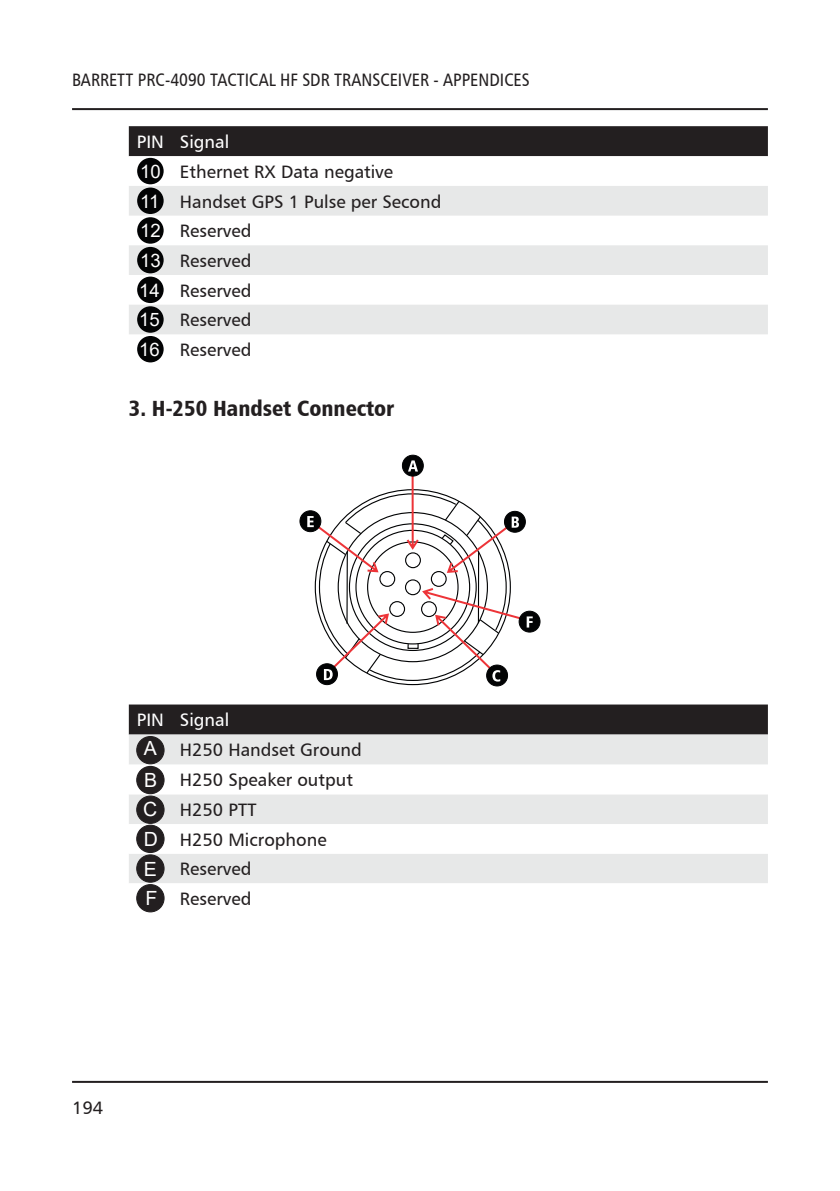
<style>
.page{position:relative;width:840px;height:1191px;background:#fff}
.page>*{position:absolute;margin:0;border:0;box-sizing:border-box;transform-origin:0 0}
.Heading_3{font:22px "Humanist 777 BT Black Condensed B";color:#231f20}
.t1{font:19.6px "Arial";color:#fff}
.t2{font:18.6px "Arial";color:#fff}
.t3{font:18px "Humanist 777 BT Roman B";color:#231f20}
.t4{font:18px "Humanist 777 BT Roman Condensed B";color:#231f20}
.t5{font:18px "Humanist 777 BT Roman B";color:#fff}
</style>
<div class="page">
<hr style="left:72px;top:108px;width:695px;height:2px;background:#231f20">
<hr style="left:72px;top:1080px;width:695px;height:2px;background:#231f20">
<div style="left:486px;top:665px;width:21px;height:21px;background:#020304;border-radius:50%"></div>
<div style="left:486px;top:664px;width:21px;height:22px;border:1px solid #020304;border-radius:50%"></div>
<div style="left:519px;top:611px;width:20px;height:21px;background:#020304;border-radius:50%"></div>
<div style="left:518px;top:610px;width:22px;height:22px;border:1px solid #020304;border-radius:50%"></div>
<div style="left:402px;top:455px;width:21px;height:21px;background:#020304;border-radius:50%"></div>
<div style="left:401px;top:455px;width:22px;height:21px;border:1px solid #020304;border-radius:50%"></div>
<div style="left:300px;top:511px;width:21px;height:20px;background:#020304;border-radius:50%"></div>
<div style="left:299px;top:510px;width:22px;height:22px;border:1px solid #020304;border-radius:50%"></div>
<div style="left:316px;top:664px;width:21px;height:20px;background:#020304;border-radius:50%"></div>
<div style="left:316px;top:663px;width:22px;height:22px;border:1px solid #020304;border-radius:50%"></div>
<svg style="left:307px;top:460px;width:225px;height:221px"></svg>
<div style="left:129px;top:704px;width:638px;height:30px;background:#231f20"></div>
<div style="left:129px;top:734px;width:638px;height:30px;background:#e7e8e8"></div>
<svg style="left:129px;top:764px;width:638px;height:149px"></svg>
<div style="left:137px;top:736px;width:27px;height:28px;background:#231f20;border-radius:50%"></div>
<div style="left:136px;top:736px;width:28px;height:28px;border:1px solid #231f20;border-radius:50%"></div>
<div style="left:137px;top:766px;width:27px;height:27px;background:#231f20;border-radius:50%"></div>
<div style="left:136px;top:766px;width:28px;height:28px;border:1px solid #231f20;border-radius:50%"></div>
<div style="left:137px;top:796px;width:27px;height:27px;background:#231f20;border-radius:50%"></div>
<div style="left:136px;top:795px;width:28px;height:29px;border:1px solid #231f20;border-radius:50%"></div>
<div style="left:137px;top:825px;width:27px;height:27px;background:#231f20;border-radius:50%"></div>
<div style="left:136px;top:824px;width:28px;height:29px;border:1px solid #231f20;border-radius:50%"></div>
<div style="left:137px;top:855px;width:27px;height:27px;background:#231f20;border-radius:50%"></div>
<div style="left:136px;top:854px;width:28px;height:28px;border:1px solid #231f20;border-radius:50%"></div>
<div style="left:137px;top:884px;width:27px;height:28px;background:#231f20;border-radius:50%"></div>
<div style="left:136px;top:884px;width:28px;height:28px;border:1px solid #231f20;border-radius:50%"></div>
<div style="left:129px;top:126px;width:638px;height:30px;background:#231f20"></div>
<svg style="left:129px;top:156px;width:638px;height:207px"></svg>
<svg style="left:129px;top:186px;width:638px;height:148px;fill:#e7e8e8"></svg>
<div style="left:137px;top:158px;width:26px;height:26px;background:#020304;border-radius:50%"></div>
<div style="left:137px;top:187px;width:26px;height:27px;background:#020304;border-radius:50%"></div>
<div style="left:137px;top:217px;width:26px;height:27px;background:#020304;border-radius:50%"></div>
<div style="left:137px;top:247px;width:26px;height:26px;background:#020304;border-radius:50%"></div>
<div style="left:137px;top:276px;width:26px;height:27px;background:#020304;border-radius:50%"></div>
<div style="left:137px;top:306px;width:26px;height:27px;background:#020304;border-radius:50%"></div>
<div style="left:137px;top:336px;width:26px;height:26px;background:#020304;border-radius:50%"></div>
<p class="t4" style="left:72px;top:68px;width:459px">BARRETT PRC-4090 TACTICAL HF SDR TRANSCEIVER - APPENDICES</p>
<p class="t5" style="left:137px;top:130px;width:29px">PIN</p>
<p class="t5" style="left:180px;top:130px;width:51px">Signal</p>
<p class="t2" style="left:140px;top:158px;width:22px">10</p>
<p class="t3" style="left:180px;top:160px;width:214px">Ethernet RX Data negative</p>
<p class="t2" style="left:140px;top:188px;width:21px">11</p>
<p class="t3" style="left:180px;top:190px;width:263px">Handset GPS 1 Pulse per Second</p>
<p class="t2" style="left:140px;top:218px;width:22px">12</p>
<p class="t3" style="left:180px;top:220px;width:73px">Reserved</p>
<p class="t2" style="left:140px;top:247px;width:22px">13</p>
<p class="t3" style="left:180px;top:249px;width:73px">Reserved</p>
<p class="t2" style="left:139px;top:277px;width:22px">14</p>
<p class="t3" style="left:180px;top:279px;width:73px">Reserved</p>
<p class="t2" style="left:139px;top:307px;width:22px">15</p>
<p class="t3" style="left:180px;top:309px;width:73px">Reserved</p>
<p class="t2" style="left:139px;top:336px;width:22px">16</p>
<p class="t3" style="left:180px;top:338px;width:73px">Reserved</p>
<p class="Heading_3" style="left:129px;top:394px;width:267px">3. H-250 Handset Connector</p>
<p class="t5" style="left:137px;top:708px;width:29px">PIN</p>
<p class="t5" style="left:180px;top:708px;width:51px">Signal</p>
<p class="t1" style="left:144px;top:735px;width:15px">A</p>
<p class="t3" style="left:180px;top:739px;width:183px">H250 Handset Ground</p>
<p class="t1" style="left:144px;top:766px;width:15px">B</p>
<p class="t3" style="left:180px;top:769px;width:174px">H250 Speaker output</p>
<p class="t1" style="left:143px;top:796px;width:16px">C</p>
<p class="t3" style="left:180px;top:798px;width:78px">H250 PTT</p>
<p class="t1" style="left:144px;top:825px;width:16px">D</p>
<p class="t3" style="left:180px;top:828px;width:148px">H250 Microphone</p>
<p class="t1" style="left:144px;top:855px;width:15px">E</p>
<p class="t3" style="left:180px;top:858px;width:73px">Reserved</p>
<p class="t1" style="left:145px;top:884px;width:13px">F</p>
<p class="t3" style="left:180px;top:887px;width:73px">Reserved</p>
<p class="t3" style="left:72px;top:1096px;width:32px">194</p>
</div>
